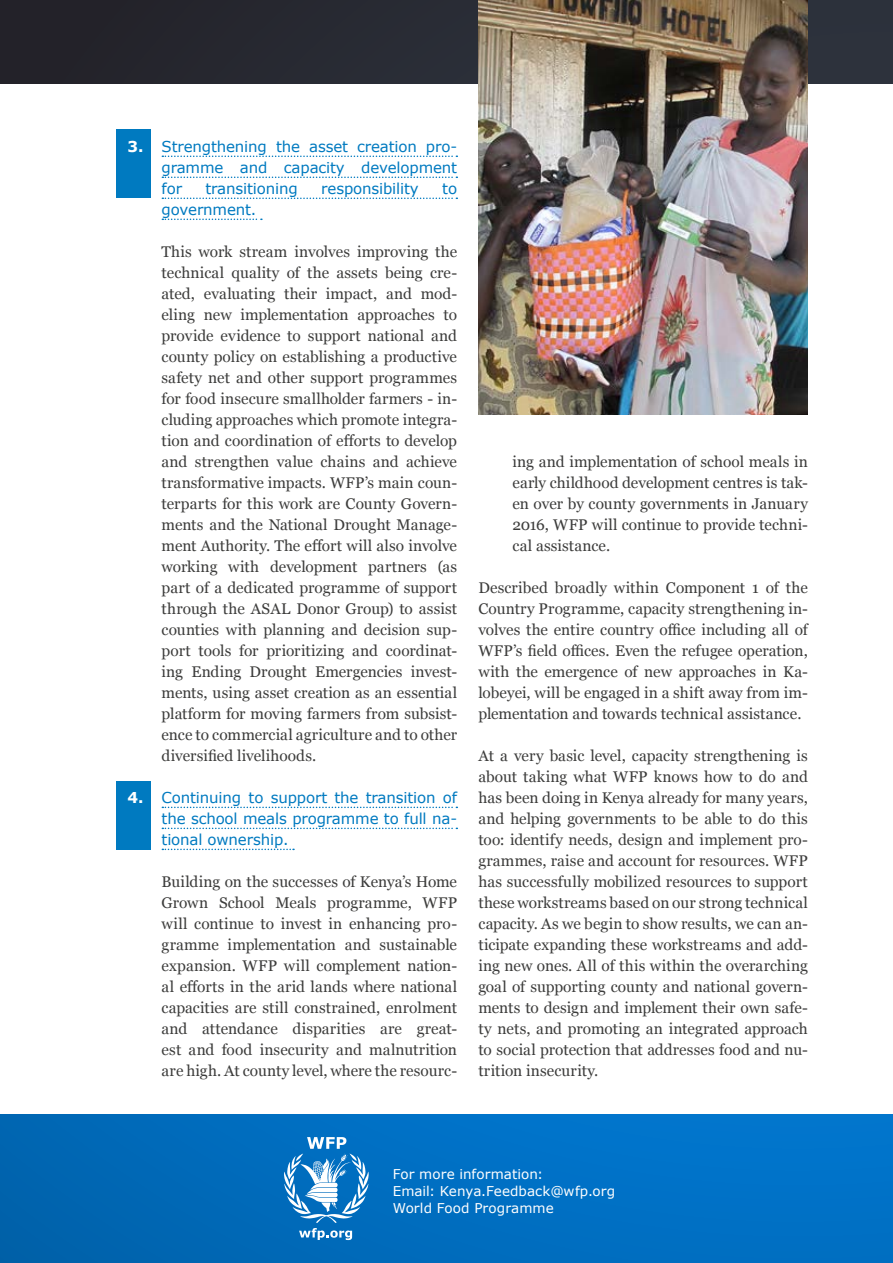
<style>
.page{position:relative;width:893px;height:1263px;background:#fff}
.page>*{position:absolute;margin:0;border:0;box-sizing:border-box;transform-origin:0 0}
.t1{font:15.45px/21px "Georgia";letter-spacing:.005em;color:#3c3c3b;text-align:justify}
.t2{font:15px/21px "Verdana";letter-spacing:-.01em;color:#007ac0;text-align:justify}
.t3{font:13.5px/17.2px "Verdana";letter-spacing:.005em;color:#fff}
.s1{font-weight:700;color:#fff}
</style>
<div class="page">
<div style="left:117px;top:781px;width:34px;height:68px;background:#007ac0"></div>
<div style="left:117px;top:130px;width:34px;height:68px;background:#007ac0"></div>
<div style="left:0;top:1114px;width:893px;height:149px;background:linear-gradient(to right,#0065b1,#0075cd)"></div>
<svg style="left:284px;top:1137px;width:85px;height:103px"></svg>
<svg style="left:162px;top:156px;width:295px;height:1px"></svg>
<svg style="left:162px;top:177px;width:295px;height:1px"></svg>
<svg style="left:162px;top:198px;width:295px;height:1px"></svg>
<svg style="left:162px;top:219px;width:100px;height:1px"></svg>
<svg style="left:162px;top:807px;width:295px;height:1px"></svg>
<svg style="left:162px;top:828px;width:295px;height:1px"></svg>
<svg style="left:162px;top:849px;width:132px;height:1px"></svg>
<div style="left:0;top:0;width:893px;height:84px;background:#272831"></div>
<img style="left:478px;top:0;width:330px;height:414px">
<p class="t2" style="left:162px;top:136px;width:297px;text-indent:-34px"><span class="s1">3.</span> Strengthening the asset creation pro&shy;gramme and capacity development for</p>
<p class="t2" style="left:206px;top:178px;width:94px">transitioning</p>
<p class="t2" style="left:321px;top:178px;width:99px">responsibility</p>
<p class="t2" style="left:442px;top:178px;width:16px">to</p>
<p class="t2" style="left:162px;top:199px;width:96px">government.</p>
<p class="t1" style="left:162px;top:240px;width:297px">This work stream involves improving the technical quality of the assets being cre&shy;ated, evaluating their impact, and mod&shy;eling new implementation approaches to provide evidence to support national and county policy on establishing a productive safety net and other support programmes for food insecure smallholder farmers - in&shy;cluding approaches which promote integra&shy;tion and coordination of efforts to develop and strengthen value chains and achieve transformative impacts. WFP’s main coun&shy;terparts for this work are County Govern&shy;ments and the National Drought Manage&shy;ment Authority. The effort will also involve working with development partners (as part of a dedicated programme of support through the ASAL Donor Group) to assist counties with planning and decision sup&shy;port tools for prioritizing and coordinat&shy;ing Ending Drought Emergencies invest&shy;ments, using asset creation as an essential platform for moving farmers from subsist&shy;ence to commercial agriculture and to other diversified livelihoods.</p>
<p class="t2" style="left:162px;top:787px;width:297px;text-indent:-34px"><span class="s1">4.</span> Continuing to support the transition of the school meals programme to full na&shy;tional ownership.</p>
<p class="t1" style="left:162px;top:870px;width:297px">Building on the successes of Kenya’s Home Grown School Meals programme, WFP will continue to invest in enhancing pro&shy;gramme implementation and sustainable expansion. WFP will complement nation&shy;al efforts in the arid lands where national capacities are still constrained, enrolment and attendance disparities are great&shy;est and food insecurity and malnutrition are high. At county level, where the resourc-</p>
<p class="t1" style="left:512px;top:450px;width:297px">ing and implementation of school meals in early childhood development centres is tak&shy;en over by county governments in January 2016, WFP will continue to provide techni&shy;cal assistance.</p>
<p class="t1" style="left:478px;top:576px;width:331px">Described broadly within Component 1 of the Country Programme, capacity strengthening in&shy;volves the entire country office including all of WFP’s field offices. Even the refugee operation, with the emergence of new approaches in Ka&shy;lobeyei, will be engaged in a shift away from im&shy;plementation and towards technical assistance.</p>
<p class="t1" style="left:478px;top:744px;width:331px">At a very basic level, capacity strengthening is about taking what WFP knows how to do and has been doing in Kenya already for many years, and helping governments to be able to do this too: identify needs, design and implement pro&shy;grammes, raise and account for resources. WFP has successfully mobilized resources to support these workstreams based on our strong technical capacity. As we begin to show results, we can an&shy;ticipate expanding these workstreams and add&shy;ing new ones. All of this within the overarching goal of supporting county and national govern&shy;ments to design and implement their own safe&shy;ty nets, and promoting an integrated approach to social protection that addresses food and nu&shy;trition insecurity.</p>
<p class="t3" style="left:393px;top:1165px;width:224px">For more information:<br>Email: Kenya.Feedback@wfp.org<br>World Food Programme</p>
</div>
